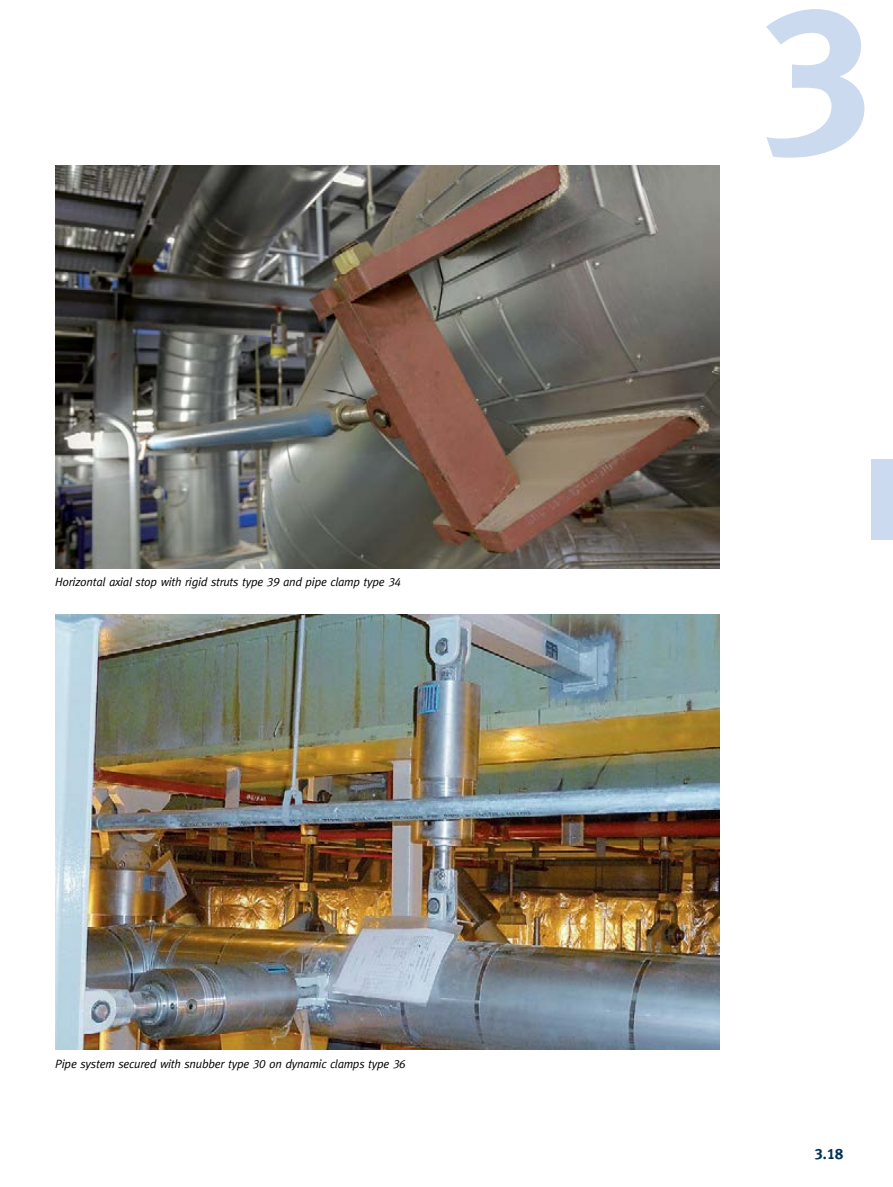
<style>
.page{position:relative;width:893px;height:1187px;background:#fff}
.page>*{position:absolute;margin:0;border:0;box-sizing:border-box;transform-origin:0 0}
.t1{font:210px "Meta LISEGA Bold";color:#ccdaef}
.t2{font:15px "Meta LISEGA Bold";color:#003158}
.t3{font:12px "Meta LISEGA Italic";letter-spacing:-.02em;color:#000}
</style>
<div class="page">
<div style="left:872px;top:459px;width:21px;height:81px;background:#ccdaef"></div>
<img style="left:55px;top:614px;width:665px;height:435px">
<img style="left:55px;top:166px;width:665px;height:402px">
<p class="t3" style="left:55px;top:575px;width:347px">Horizontal axial stop with rigid struts type 39 and pipe clamp type 34</p>
<p class="t3" style="left:55px;top:1056px;width:352px">Pipe system secured with snubber type 30 on dynamic clamps type 36</p>
<h1 class="t1" style="left:761px;top:-43px;width:114px">3</h1>
<p class="t2" style="left:815px;top:1144px;width:30px">3.18</p>
</div>
